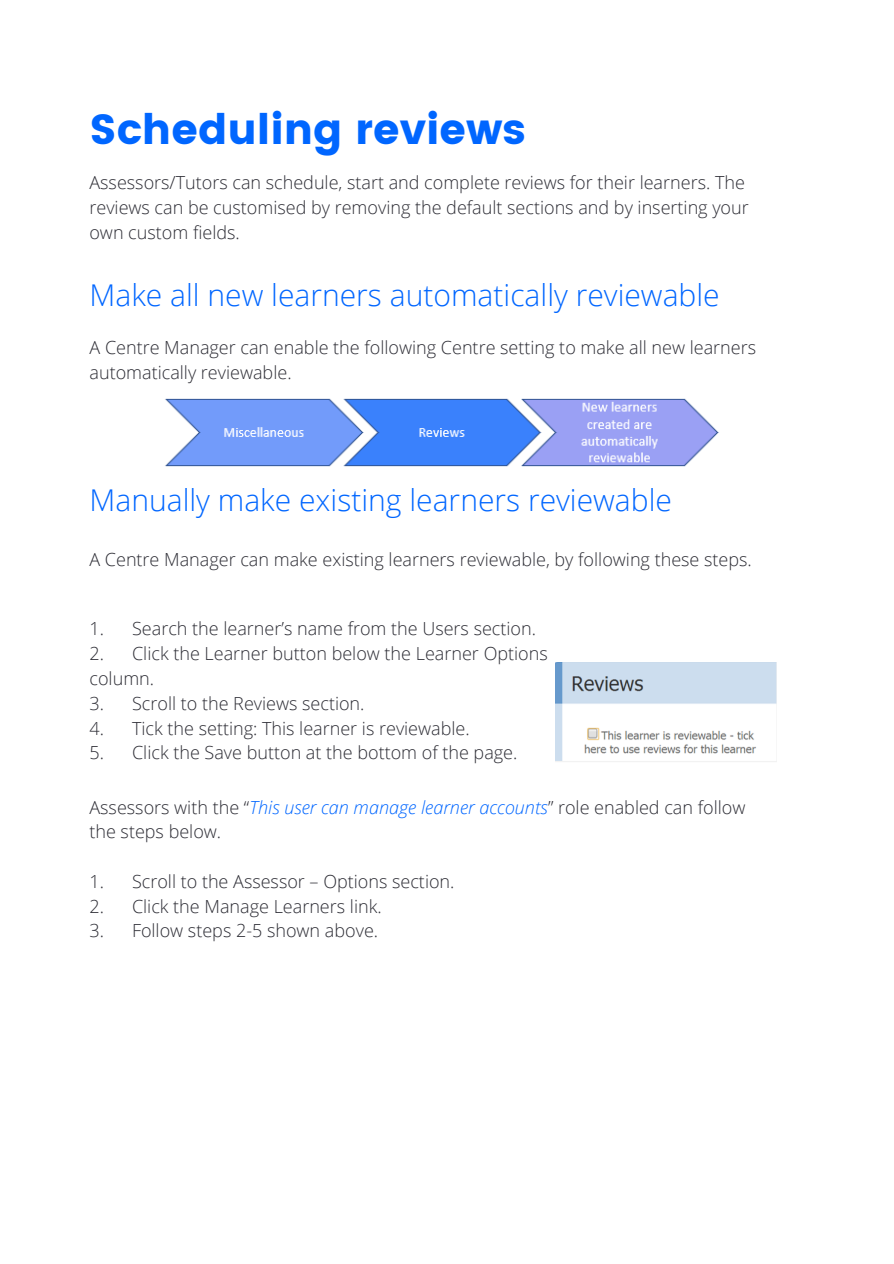
<style>
.page{position:relative;width:894px;height:1264px;background:#fff}
.page>*{position:absolute;margin:0;border:0;box-sizing:border-box;transform-origin:0 0}
.t1{font:42px "Poppins";color:#06f}
.t2{font:300 30px "Open Sans";color:#06f}
.t3{font:300 18px/24.8px "Open Sans";color:#2d2d35}
.s1{font-style:italic;color:#06f}
</style>
<div class="page">
<img style="left:165px;top:398px;width:554px;height:69px">
<img style="left:555px;top:662px;width:221px;height:100px">
<h1 class="t1" style="left:89px;top:105px;width:437px">Scheduling reviews</h1>
<p class="t3" style="left:89px;top:170px;width:660px">Assessors/Tutors can schedule, start and complete reviews for their learners. The reviews can be customised by removing the default sections and by inserting your own custom fields.</p>
<h2 class="t2" style="left:89px;top:274px;width:631px">Make all new learners automatically reviewable</h2>
<p class="t3" style="left:89px;top:334px;width:668px">A Centre Manager can enable the following Centre setting to make all new learners automatically reviewable.</p>
<h2 class="t2" style="left:89px;top:479px;width:584px">Manually make existing learners reviewable</h2>
<p class="t3" style="left:89px;top:547px;width:663px">A Centre Manager can make existing learners reviewable, by following these steps.</p>
<p class="t3" style="left:89px;top:616px;width:16px">1.</p>
<p class="t3" style="left:132px;top:616px;width:405px">Search the learner’s name from the Users section.</p>
<p class="t3" style="left:89px;top:641px;width:16px">2.</p>
<p class="t3" style="left:89px;top:641px;width:459px;text-indent:43px">Click the Learner button below the Learner Options column.<br>3.</p>
<p class="t3" style="left:132px;top:690px;width:234px">Scroll to the Reviews section.</p>
<p class="t3" style="left:89px;top:715px;width:16px">4.</p>
<p class="t3" style="left:132px;top:715px;width:339px">Tick the setting: This learner is reviewable.</p>
<p class="t3" style="left:89px;top:740px;width:16px">5.</p>
<p class="t3" style="left:132px;top:740px;width:387px">Click the Save button at the bottom of the page.</p>
<p class="t3" style="left:89px;top:794px;width:657px">Assessors with the “<span class="s1">This user can manage learner accounts</span>” role enabled can follow the steps below.</p>
<p class="t3" style="left:89px;top:868px;width:16px">1.</p>
<p class="t3" style="left:132px;top:868px;width:324px">Scroll to the Assessor – Options section.</p>
<p class="t3" style="left:89px;top:893px;width:16px">2.</p>
<p class="t3" style="left:132px;top:893px;width:251px">Click the Manage Learners link.</p>
<p class="t3" style="left:89px;top:918px;width:16px">3.</p>
<p class="t3" style="left:132px;top:918px;width:247px">Follow steps 2-5 shown above.</p>
</div>
